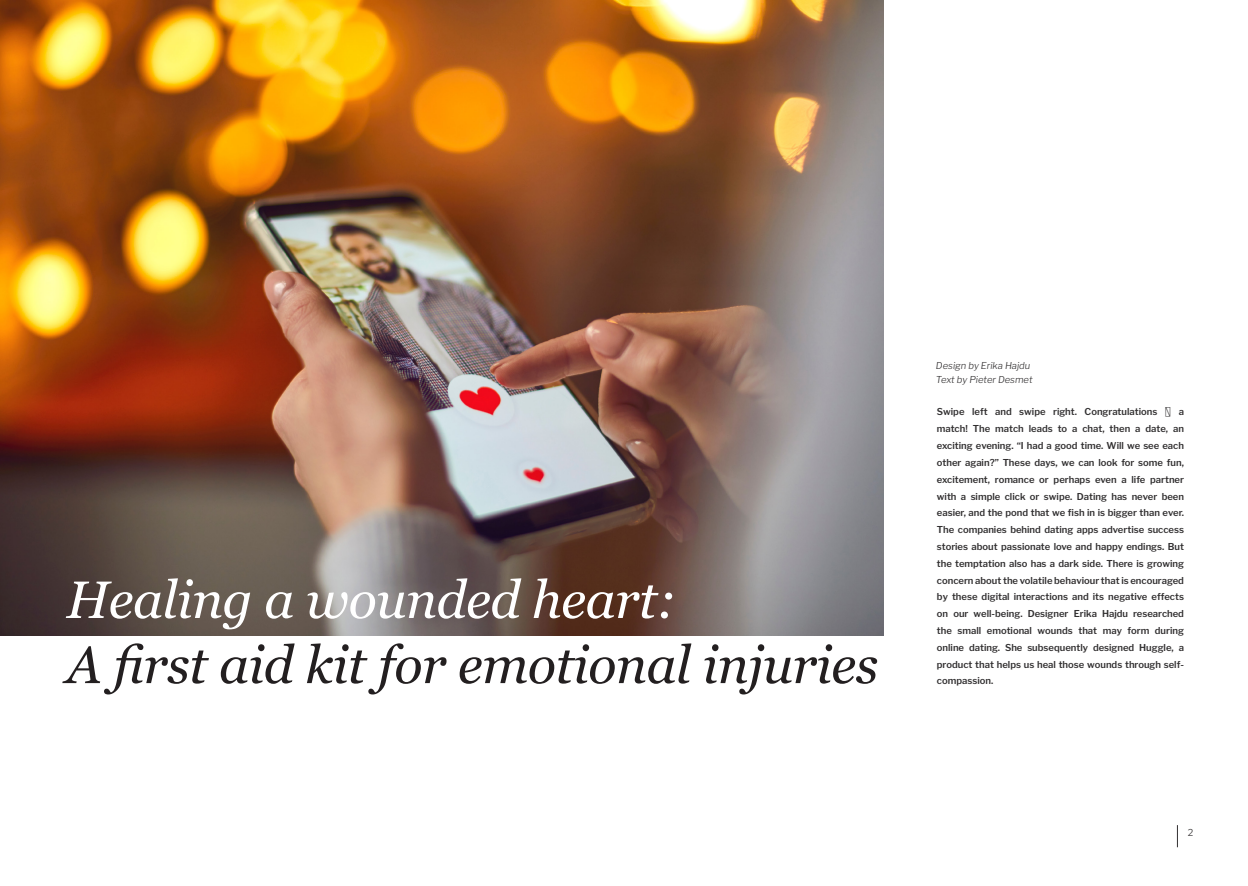
<style>
.page{position:relative;width:1248px;height:886px;background:#fff}
.page>*{position:absolute;margin:0;border:0;box-sizing:border-box;transform-origin:0 0}
.t1{font:italic 52.5px/65.1px "Georgia";letter-spacing:-.01em;color:#231f20}
.Intro{font:600 9.5px/16.8px "Libre Franklin";color:#312f30;text-align:justify}
.Platte_tekst{font:italic 300 9.5px "Libre Franklin";color:#312f30}
.t2{font:300 9.5px "Libre Franklin";color:#312f30}
.s1{color:#fff}
</style>
<div class="page">
<svg style="left:1176px;top:825px;width:1px;height:22px"></svg>
<img style="left:0;top:0;width:882px;height:635px">
<p class="t1" style="left:66px;top:568px;width:813px"><span class="s1">Healing a wounded heart:<br></span>A first aid kit for emotional injuries</p>
<p class="Platte_tekst" style="left:935px;top:359px;width:96px">Design by Erika Hajdu</p>
<p class="Platte_tekst" style="left:935px;top:374px;width:98px">Text by Pieter Desmet</p>
<p class="Intro" style="left:936px;top:404px;width:222px">Swipe left and swipe right. Congratulations</p>
<p class="Intro" style="left:936px;top:404px;width:248px;text-indent:242px">a match! The match leads to a chat, then a date, an exciting evening. “I had a good time. Will we see each other again?” These days, we can look for some fun, excitement, romance or perhaps even a life partner with a simple click or swipe. Dating has never been easier, and the pond that we fish in is bigger than ever.<br>The companies behind dating apps advertise success stories about passionate love and happy endings. But the temptation also has a dark side. There is growing concern about the volatile behaviour that is encouraged by these digital interactions and its negative effects on our well-being. Designer Erika Hajdu researched the small emotional wounds that may form during online dating. She subsequently designed Huggle, a product that helps us heal those wounds through self&shy;compassion.</p>
<p class="t2" style="left:1187px;top:826px;width:7px">2</p>
</div>
